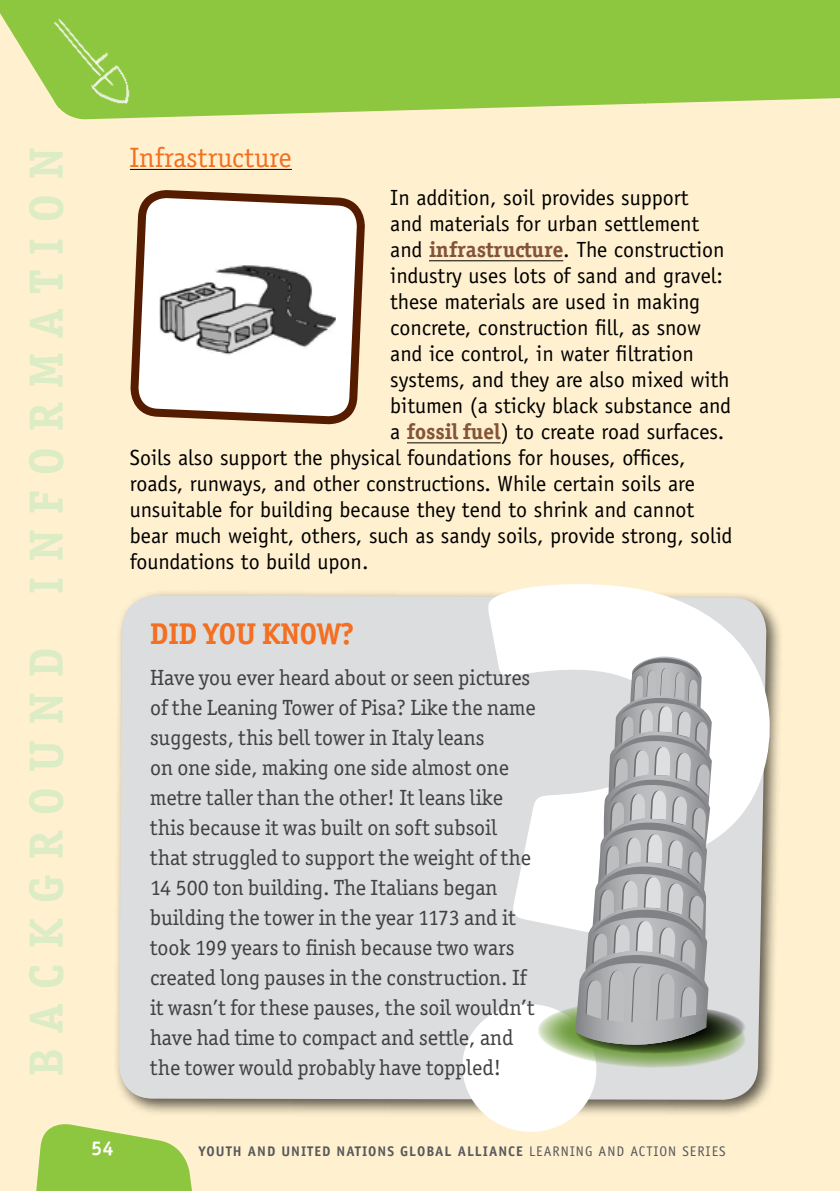
<style>
.page{position:relative;width:840px;height:1191px;background:#fff}
.page>*{position:absolute;margin:0;border:0;box-sizing:border-box;transform-origin:0 0}
.t1{font:700 48px "Officina Ser ITC Std";letter-spacing:.33em;color:#dcecc5}
.t2{font:700 30px "Officina Ser ITC Std";color:#f36f21}
.t3{font:28px "Officina Serif Std";color:#f36f21}
.t4{font:22px "Officina Sans Std";color:#000}
.t5{font:22px/30px "Officina Ser ITC Std";color:#414042}
.t6{font:700 20px "Officina Sans Std";color:#fff}
.t7{font:700 14px "Officina Sans Std";letter-spacing:.07em;color:#58595b}
.s1{font-family:"Officina Ser ITC Std";font-weight:700;color:#845339}
.s2{font-weight:400}
</style>
<div class="page">
<div style="left:0;top:0;width:839px;height:1191px;background:#fff1d0"></div>
<svg style="left:36px;top:1124px;width:156px;height:67px"></svg>
<div style="left:645px;top:0;width:194px;height:103px;background:#8dc63f"></div>
<svg style="left:0;top:0;width:645px;height:120px;background:#9acb50"></svg>
<img style="left:54px;top:17px;width:82px;height:91px">
<hr style="left:130px;top:169px;width:162px;height:1px;background:#000">
<hr style="left:429px;top:260px;width:134px;height:1px;background:#000">
<hr style="left:407px;top:442px;width:93px;height:1px;background:#000">
<svg style="left:130px;top:190px;width:235px;height:235px;background:#dfd3ca"></svg>
<img style="left:160px;top:254px;width:175px;height:106px">
<div style="left:112px;top:589px;width:671px;height:528px;background:#000;opacity:.65"></div>
<div style="left:119px;top:595px;width:268px;height:504px;background:#dcddde"></div>
<svg style="left:387px;top:589px;width:396px;height:528px;background:#cecfcc"></svg>
<h1 class="t1" style="left:17px;top:1076px;width:930px;rotate:-90deg">background information</h1>
<p class="t3" style="left:130px;top:142px;width:163px">Infrastructure</p>
<p class="t4" style="left:390px;top:184px;width:299px">In addition, soil provides support</p>
<p class="t4" style="left:390px;top:210px;width:310px">and materials for urban settlement</p>
<p class="t4" style="left:390px;top:236px;width:335px">and <span class="s1">infrastructure</span>. The construction</p>
<p class="t4" style="left:390px;top:262px;width:334px">industry uses lots of sand and gravel:</p>
<p class="t4" style="left:390px;top:288px;width:311px">these materials are used in making</p>
<p class="t4" style="left:390px;top:314px;width:312px">concrete, construction fill, as snow</p>
<p class="t4" style="left:390px;top:340px;width:305px">and ice control, in water filtration</p>
<p class="t4" style="left:390px;top:366px;width:341px">systems, and they are also mixed with</p>
<p class="t4" style="left:390px;top:392px;width:342px">bitumen (a sticky black substance and</p>
<p class="t4" style="left:390px;top:418px;width:335px">a <span class="s1">fossil fuel</span>) to create road surfaces.</p>
<p class="t4" style="left:130px;top:444px;width:557px">Soils also support the physical foundations for houses, offices,</p>
<p class="t4" style="left:130px;top:470px;width:566px">roads, runways, and other constructions. While certain soils are</p>
<p class="t4" style="left:130px;top:496px;width:565px">unsuitable for building because they tend to shrink and cannot</p>
<p class="t4" style="left:130px;top:522px;width:603px">bear much weight, others, such as sandy soils, provide strong, solid</p>
<p class="t4" style="left:130px;top:548px;width:240px">foundations to build upon.</p>
<h2 class="t2" style="left:150px;top:615px;width:206px">Did you know?</h2>
<p class="t5" style="left:150px;top:662px;width:387px">Have you ever heard about or seen pictures of the Leaning Tower of Pisa? Like the name suggests, this bell tower in Italy leans<br>on one side, making one side almost one metre taller than the other! It leans like this because it was built on soft subsoil that struggled to support the weight of the 14 500 ton building. The Italians began building the tower in the year 1173 and it took 199 years to finish because two wars created long pauses in the construction. If it wasn’t for these pauses, the soil wouldn’t have had time to compact and settle, and the tower would probably have toppled!</p>
<p class="t6" style="left:91px;top:1135px;width:24px">54</p>
<p class="t7" style="left:198px;top:1142px;width:528px">YOUTH AND UNITED NATIONS GLOBAL ALLIANCE <span class="s2">LEARNING AND ACTION SERIES</span></p>
</div>
